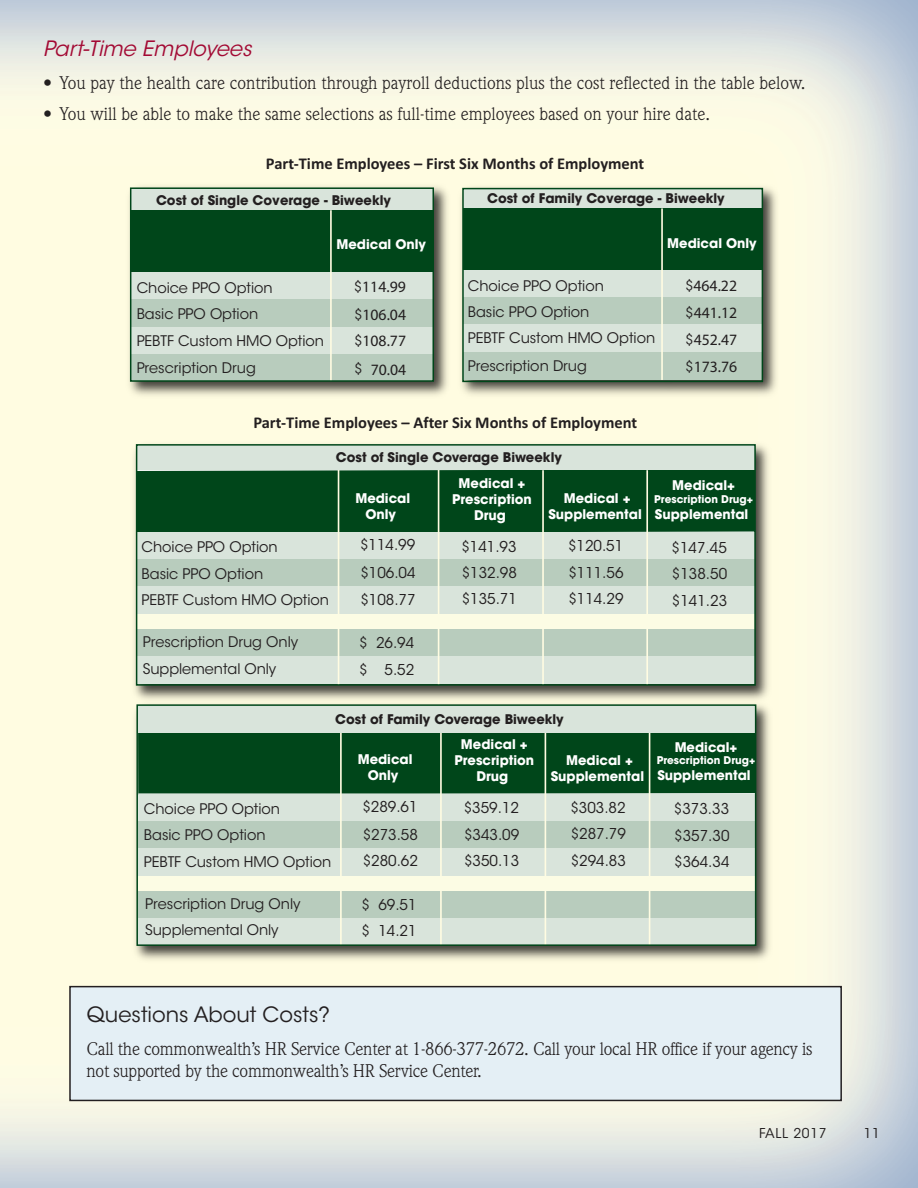
<style>
.page{position:relative;width:918px;height:1188px;background:#fff}
.page>*{position:absolute;margin:0;border:0;box-sizing:border-box;transform-origin:0 0}
.t1{font:21px "ITC Avant Garde Std";color:#231f20}
.t2{font:italic 21px "ITC Avant Garde Std";color:#a30a34}
.t3{font:18px/21.6px "Weidemann";color:#231f20}
.t4{font:700 16.5px "Calibri";color:#231f20}
.t5{font:15.9px/27.3px "Myriad";color:#231f20;text-align:justify}
.t6{font:14.85px/26.4px "ITC Avant Garde Std";color:#231f20;text-align:justify}
.t7{font:14.55px/26.4px "ITC Avant Garde Std";color:#231f20}
.t8{font:13.5px "ITC Avant Garde Std";letter-spacing:.05em;color:#231f20}
.t9{font:700 13.2px/15.9px "ITC Avant Garde Std";color:#fff;text-align:center}
.t10{font:700 13.2px "ITC Avant Garde Std";color:#231f20}
.t11{font:700 10.65px "ITC Avant Garde Std";color:#fff}
.s1{font-family:"ITC Avant Garde Std";font-size:14.85px}
</style>
<div class="page">
<img style="left:123px;top:181px;width:330px;height:220px">
<div style="left:131px;top:189px;width:302px;height:23px;background:#d9e4db"></div>
<div style="left:131px;top:211px;width:302px;height:62px;background:#00461a"></div>
<div style="left:131px;top:272px;width:302px;height:28px;background:#d9e4db"></div>
<div style="left:131px;top:300px;width:302px;height:27px;background:#b8ccbd"></div>
<div style="left:131px;top:327px;width:302px;height:27px;background:#d9e4db"></div>
<div style="left:131px;top:354px;width:302px;height:26px;background:#b8ccbd"></div>
<hr style="left:330px;top:210px;width:2px;height:170px;background:#fffce2">
<div style="left:130px;top:187px;width:304px;height:195px;border:2px solid #00461a"></div>
<img style="left:456px;top:181px;width:326px;height:221px">
<div style="left:464px;top:189px;width:298px;height:21px;background:#d9e4db"></div>
<div style="left:464px;top:208px;width:298px;height:63px;background:#00461a"></div>
<div style="left:464px;top:270px;width:298px;height:28px;background:#d9e4db"></div>
<div style="left:464px;top:297px;width:298px;height:28px;background:#b8ccbd"></div>
<div style="left:464px;top:325px;width:298px;height:27px;background:#d9e4db"></div>
<div style="left:464px;top:352px;width:298px;height:28px;background:#b8ccbd"></div>
<hr style="left:661px;top:208px;width:2px;height:172px;background:#fffce2">
<div style="left:462px;top:188px;width:301px;height:194px;border:2px solid #00461a"></div>
<img style="left:129px;top:438px;width:646px;height:268px">
<div style="left:137px;top:629px;width:617px;height:28px;background:#b8ccbd"></div>
<div style="left:139px;top:470px;width:614px;height:62px;background:#00461a"></div>
<div style="left:137px;top:532px;width:617px;height:28px;background:#d9e4db"></div>
<div style="left:137px;top:559px;width:617px;height:28px;background:#b8ccbd"></div>
<div style="left:137px;top:586px;width:617px;height:28px;background:#d9e4db"></div>
<div style="left:137px;top:656px;width:617px;height:28px;background:#d9e4db"></div>
<hr style="left:438px;top:470px;width:1px;height:214px;background:#fffce2">
<hr style="left:338px;top:470px;width:1px;height:214px;background:#fffce2">
<hr style="left:646px;top:470px;width:2px;height:214px;background:#fffce2">
<hr style="left:542px;top:470px;width:2px;height:214px;background:#fffce2">
<div style="left:137px;top:614px;width:617px;height:15px;background:#fcfce4"></div>
<div style="left:137px;top:446px;width:617px;height:24px;background:#d9e4db"></div>
<div style="left:136px;top:444px;width:620px;height:242px;border:2px solid #00461a"></div>
<div style="left:70px;top:987px;width:771px;height:113px;background:#e4eff5"></div>
<div style="left:69px;top:986px;width:773px;height:115px;border:2px solid #231f20"></div>
<img style="left:130px;top:699px;width:645px;height:267px">
<div style="left:139px;top:891px;width:616px;height:28px;background:#b8ccbd"></div>
<div style="left:139px;top:733px;width:614px;height:60px;background:#00461a"></div>
<div style="left:138px;top:793px;width:617px;height:28px;background:#d9e4db"></div>
<div style="left:138px;top:821px;width:617px;height:27px;background:#b8ccbd"></div>
<div style="left:138px;top:848px;width:617px;height:28px;background:#d9e4db"></div>
<div style="left:138px;top:918px;width:617px;height:26px;background:#d9e4db"></div>
<hr style="left:440px;top:731px;width:2px;height:213px;background:#fffce2">
<hr style="left:340px;top:731px;width:2px;height:213px;background:#fffce2">
<hr style="left:649px;top:732px;width:1px;height:212px;background:#fffce2">
<hr style="left:545px;top:732px;width:1px;height:212px;background:#fffce2">
<div style="left:138px;top:876px;width:617px;height:15px;background:#fcfce4"></div>
<div style="left:138px;top:706px;width:617px;height:27px;background:#d9e4db"></div>
<div style="left:136px;top:704px;width:620px;height:242px;border:2px solid #00461a"></div>
<p class="t2" style="left:43px;top:40px;width:214px">Part-Time Employees</p>
<p class="t3" style="left:43px;top:74px;width:764px">• You pay the health care contribution through payroll deductions plus the cost reflected in the table below.</p>
<p class="t3" style="left:43px;top:105px;width:669px">• You will be able to make the same selections as full-time employees based on your hire date.</p>
<p class="t7" style="left:468px;top:144px;width:9px">P</p>
<p class="t4" style="left:266px;top:154px;width:380px">Part-Time Employees – First Six Months of Employment</p>
<p class="t10" style="left:156px;top:195px;width:237px">Cost of Single Coverage - Biweekly</p>
<p class="t10" style="left:487px;top:193px;width:239px">Cost of Family Coverage - Biweekly</p>
<p class="t9" style="left:336px;top:238px;width:91px">Medical Only</p>
<p class="t9" style="left:667px;top:236px;width:91px">Medical Only</p>
<p class="t7" style="left:137px;top:275px;width:189px;line-height:26.8px">Choice PPO Option<br>Basic PPO Option<br>PEBTF Custom HMO Option<br>Prescription Drug</p>
<p class="t5" style="left:354px;top:274px;width:54px"><span class="s1">$</span>114.99 <span class="s1">$</span>106.04 <span class="s1">$</span>108.77</p>
<p class="t5" style="left:354px;top:357px;width:54px"><span class="s1">$</span> 70.04</p>
<p class="t7" style="left:468px;top:273px;width:189px">Choice PPO Option<br>Basic PPO Option<br>PEBTF Custom HMO Option</p>
<p class="t7" style="left:468px;top:354px;width:121px">Prescription Drug</p>
<p class="t5" style="left:685px;top:273px;width:54px"><span class="s1">$</span>464.22 <span class="s1">$</span>441.12 <span class="s1">$</span>452.47 <span class="s1">$</span>173.76</p>
<p class="t4" style="left:253px;top:413px;width:385px">Part-Time Employees – After Six Months of Employment</p>
<p class="t7" style="left:142px;top:535px;width:189px">Choice PPO Option<br>Basic PPO Option<br>PEBTF Custom HMO Option</p>
<p class="t10" style="left:336px;top:452px;width:228px">Cost of Single Coverage Biweekly</p>
<p class="t9" style="left:355px;top:491px;width:56px">Medical<br>Only</p>
<p class="t9" style="left:452px;top:476px;width:81px">Medical +<br>Prescription<br>Drug</p>
<p class="t9" style="left:548px;top:492px;width:95px">Medical +<br>Supplemental</p>
<p class="t9" style="left:672px;top:478px;width:64px">Medical+</p>
<p class="t11" style="left:654px;top:495px;width:100px">Prescription Drug+</p>
<p class="t9" style="left:655px;top:507px;width:95px">Supplemental</p>
<p class="t6" style="left:360px;top:532px;width:57px;line-height:27.8px">$114.99 $106.04</p>
<p class="t6" style="left:360px;top:587px;width:57px">$108.77</p>
<p class="t6" style="left:461px;top:534px;width:57px">$141.93 $132.98 $135.71</p>
<p class="t6" style="left:568px;top:534px;width:57px">$120.51 $111.56 $114.29</p>
<p class="t6" style="left:672px;top:536px;width:57px">$147.45 $138.50 $141.23</p>
<p class="t7" style="left:143px;top:630px;width:157px">Prescription Drug Only<br>Supplemental Only</p>
<p class="t6" style="left:359px;top:631px;width:57px">$ 26.94 $ 5.52</p>
<p class="t6" style="left:361px;top:640px;width:57px">$ 5.52</p>
<p class="t10" style="left:335px;top:715px;width:230px">Cost of Family Coverage Biweekly</p>
<p class="t9" style="left:358px;top:753px;width:56px">Medical<br>Only</p>
<p class="t9" style="left:455px;top:738px;width:81px">Medical +<br>Prescription<br>Drug</p>
<p class="t9" style="left:551px;top:753px;width:95px">Medical +<br>Supplemental</p>
<p class="t9" style="left:675px;top:740px;width:64px">Medical+</p>
<p class="t11" style="left:657px;top:756px;width:100px">Prescription Drug+</p>
<p class="t9" style="left:657px;top:769px;width:95px">Supplemental</p>
<p class="t7" style="left:144px;top:797px;width:189px">Choice PPO Option<br>Basic PPO Option<br>PEBTF Custom HMO Option</p>
<p class="t7" style="left:145px;top:892px;width:157px">Prescription Drug Only<br>Supplemental Only</p>
<p class="t6" style="left:362px;top:794px;width:57px;line-height:27.8px">$289.61 $273.58</p>
<p class="t6" style="left:363px;top:849px;width:57px">$280.62</p>
<p class="t6" style="left:361px;top:892px;width:57px">$ 69.51 $ 14.21</p>
<p class="t6" style="left:464px;top:796px;width:57px">$359.12 $343.09 $350.13</p>
<p class="t6" style="left:570px;top:796px;width:57px">$303.82 $287.79 $294.83</p>
<p class="t6" style="left:674px;top:797px;width:57px">$373.33 $357.30 $364.34</p>
<p class="t1" style="left:87px;top:1006px;width:245px">Questions About Costs?</p>
<p class="t3" style="left:87px;top:1040px;width:727px">Call the commonwealth’s HR Service Center at 1-866-377-2672. Call your local HR office if your agency is not supported by the commonwealth’s HR Service Center.</p>
<p class="t8" style="left:759px;top:1128px;width:69px">FALL 2017</p>
<p class="t8" style="left:864px;top:1128px;width:18px">11</p>
</div>
